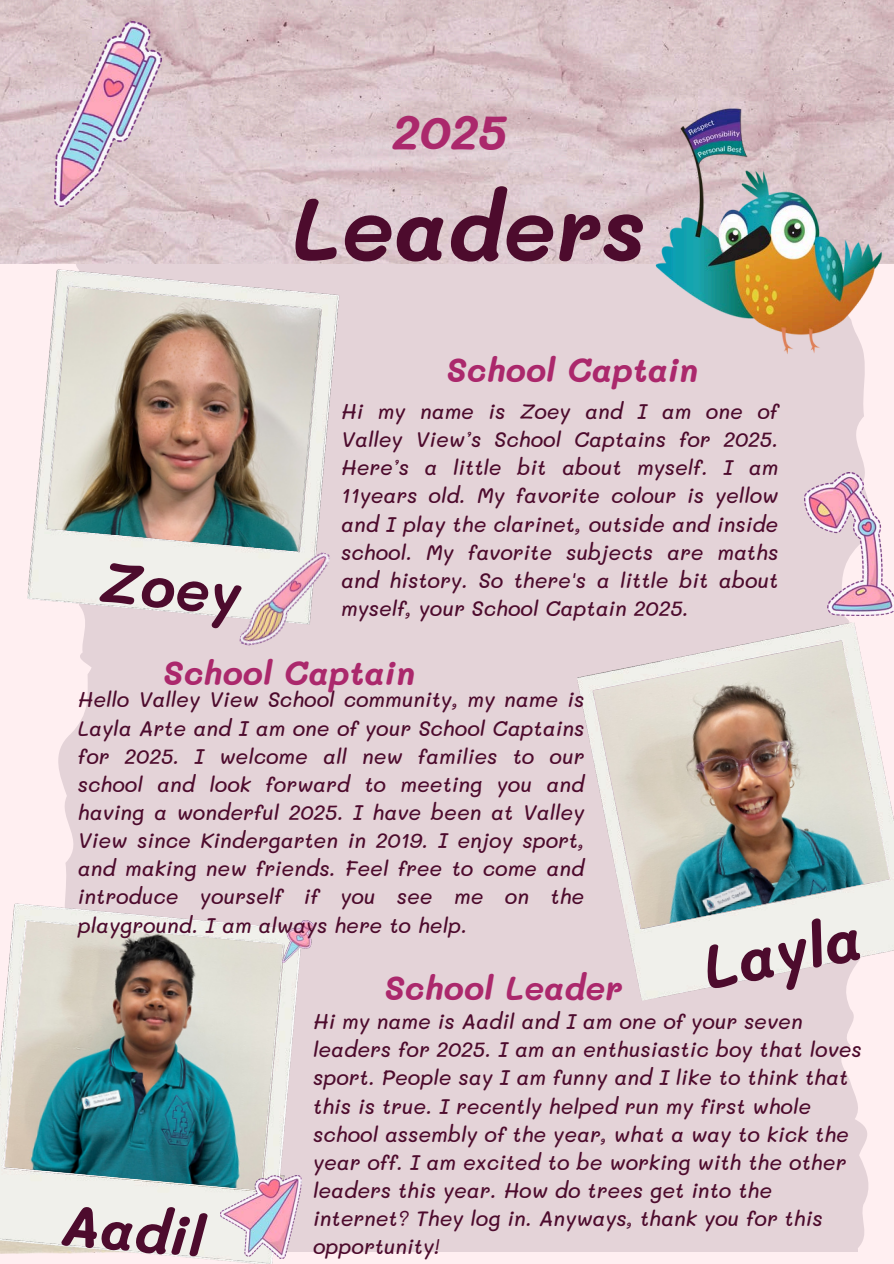
<style>
.page{position:relative;width:894px;height:1264px;background:#fff}
.page>*{position:absolute;margin:0;border:0;box-sizing:border-box;transform-origin:0 0}
.t1{font:italic 700 87.6px "Mali";color:#4d0b2d}
.t2{font:italic 700 61.5px "Mali";color:#4d0b2d}
.t3{font:italic 700 57.45px "Mali";color:#4d0b2d}
.t4{font:italic 700 56.1px "Mali";color:#4d0b2d}
.t5{font:italic 700 48.9px "Mali";color:#ab286c}
.t6{font:italic 700 33.15px "Mali";color:#ab286c}
.t7{font:italic 500 20.85px/28.2px "Mali";color:#4d0b2d;text-align:justify}
</style>
<div class="page">
<div style="left:0;top:0;width:893px;height:1263px;background:#ffeff1"></div>
<div style="left:58px;top:263px;width:821px;height:988px;background:#e4d3d8"></div>
<img style="left:0;top:0;width:893px;height:263px">
<img style="left:20px;top:263px;width:327px;height:368px">
<img style="left:0;top:896px;width:309px;height:367px">
<img style="left:221px;top:1175px;width:81px;height:83px">
<img style="left:55px;top:21px;width:106px;height:186px">
<img style="left:804px;top:472px;width:89px;height:143px">
<img style="left:238px;top:536px;width:93px;height:125px">
<img style="left:283px;top:920px;width:30px;height:42px">
<img style="left:608px;top:77px;width:285px;height:318px">
<img style="left:577px;top:622px;width:316px;height:378px">
<img style="left:593px;top:641px;width:296px;height:287px">
<h3 class="t5" style="left:392px;top:99px;width:116px">2025</h3>
<h3 class="t1" style="left:290px;top:168px;width:356px">Leaders</h3>
<p class="t3" style="left:104px;top:542px;width:143px;rotate:5deg">Zoey</p>
<p class="t6" style="left:446px;top:347px;width:254px">School Captain</p>
<h3 class="t7" style="left:341px;top:396px;width:438px">Hi my name is Zoey and I am one of Valley View’s School Captains for 2025.<br>Here’s a little bit about myself. I am 11years old. My favorite colour is yellow and I play the clarinet, outside and inside school. My favorite subjects are maths and history. So there's a little bit about myself, your School Captain 2025.</h3>
<h2 class="t6" style="left:163px;top:650px;width:254px">School Captain</h2>
<p class="t7" style="left:78px;top:685px;width:508px">Hello Valley View School community, my name is Layla Arte and I am one of your School Captains for 2025. I welcome all new families to our school and look forward to meeting you and having a wonderful 2025. I have been at Valley View since Kindergarten in 2019. I enjoy sport, and making new friends. Feel free to come and introduce yourself if you see me on the playground. I am always here to help.</p>
<h3 class="t6" style="left:384px;top:965px;width:240px">School Leader</h3>
<p class="t2" style="left:694px;top:926px;width:163px;rotate:-11deg">Layla</p>
<p class="t4" style="left:65px;top:1186px;width:145px;rotate:5deg">Aadil</p>
<p class="t7" style="left:313px;top:1006px;width:550px;text-align:left">Hi my name is Aadil and I am one of your seven leaders for 2025. I am an enthusiastic boy that loves sport. People say I am funny and I like to think that this is true. I recently helped run my first whole school assembly of the year, what a way to kick the year off. I am excited to be working with the other leaders this year. How do trees get into the internet? They log in. Anyways, thank you for this opportunity!</p>
</div>
